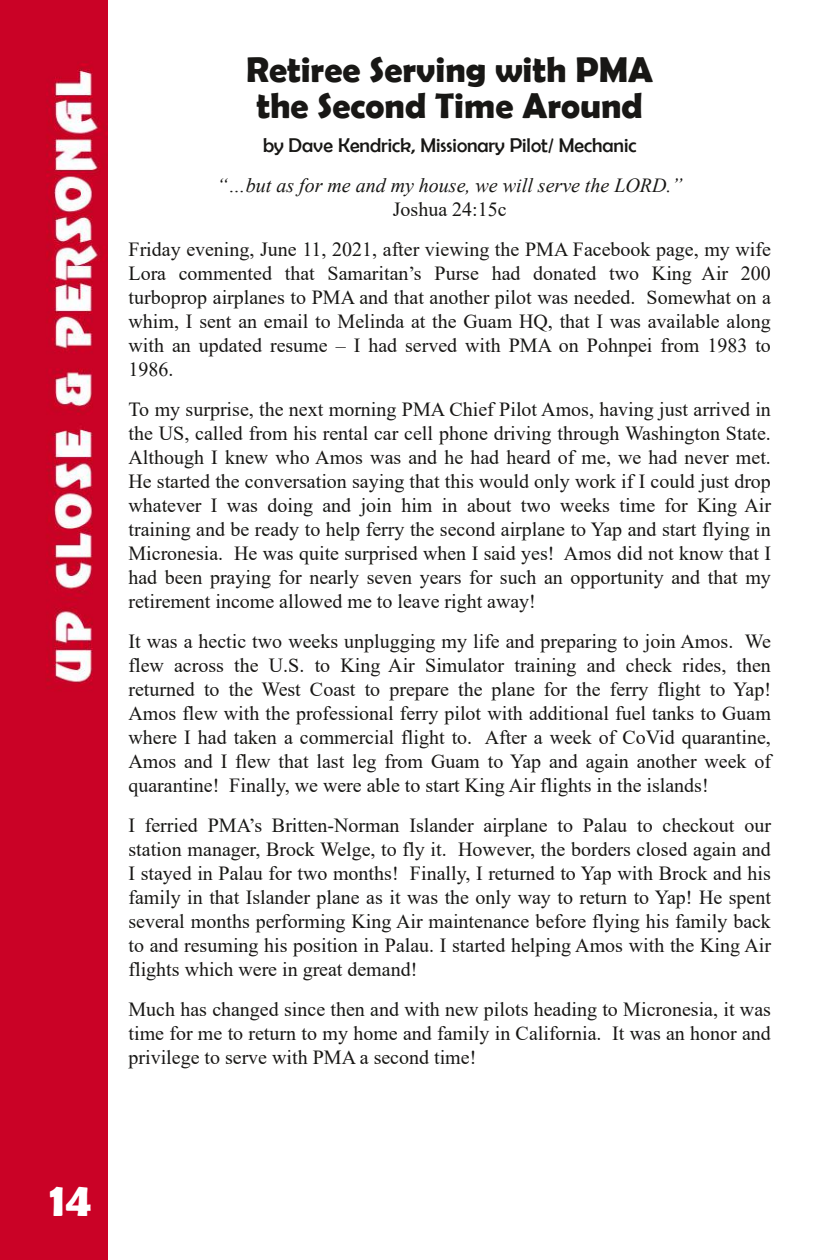
<style>
.page{position:relative;width:828px;height:1260px;background:#fff}
.page>*{position:absolute;margin:0;border:0;box-sizing:border-box;transform-origin:0 0}
.t1{font:700 48px "Berlin Sans FB Demi";color:#fff}
.t2{font:700 36px/36px "Berlin Sans FB Demi";color:#181715}
.t3{font:20px/24px "Times New Roman";color:#181715;text-align:justify}
.t4{font:italic 20px "Times New Roman";color:#181715}
.t5{font:20px "Berlin Sans FB";color:#181715}
</style>
<div class="page">
<img style="left:0;top:0;width:108px;height:1260px">
<h2 class="t2" style="left:246px;top:51px;width:408px">Retiree Serving with PMA the Second Time Around</h2>
<p class="t5" style="left:263px;top:134px;width:375px">by Dave Kendrick, Missionary Pilot/ Mechanic</p>
<p class="t4" style="left:217px;top:175px;width:467px">“…but as for me and my house, we will serve the LORD.”</p>
<p class="t3" style="left:128px;top:190px;width:644px;line-height:40px;text-align:center">Joshua 24:15c<br>Friday evening, June 11, 2021, after viewing the PMA Facebook page, my wife</p>
<p class="t3" style="left:128px;top:262px;width:644px">Lora commented that Samaritan’s Purse had donated two King Air 200 turboprop airplanes to PMA and that another pilot was needed. Somewhat on a whim, I sent an email to Melinda at the Guam HQ, that I was available along with an updated resume – I had served with PMA on Pohnpei from 1983 to 1986.</p>
<p class="t3" style="left:128px;top:398px;width:644px">To my surprise, the next morning PMA Chief Pilot Amos, having just arrived in the US, called from his rental car cell phone driving through Washington State.<br>Although I knew who Amos was and he had heard of me, we had never met.<br>He started the conversation saying that this would only work if I could just drop whatever I was doing and join him in about two weeks time for King Air training and be ready to help ferry the second airplane to Yap and start flying in Micronesia. He was quite surprised when I said yes! Amos did not know that I had been praying for nearly seven years for such an opportunity and that my retirement income allowed me to leave right away!</p>
<p class="t3" style="left:128px;top:630px;width:644px">It was a hectic two weeks unplugging my life and preparing to join Amos. We flew across the U.S. to King Air Simulator training and check rides, then returned to the West Coast to prepare the plane for the ferry flight to Yap!<br>Amos flew with the professional ferry pilot with additional fuel tanks to Guam where I had taken a commercial flight to. After a week of CoVid quarantine, Amos and I flew that last leg from Guam to Yap and again another week of quarantine! Finally, we were able to start King Air flights in the islands!</p>
<p class="t3" style="left:128px;top:814px;width:644px">I ferried PMA’s Britten-Norman Islander airplane to Palau to checkout our station manager, Brock Welge, to fly it. However, the borders closed again and I stayed in Palau for two months! Finally, I returned to Yap with Brock and his family in that Islander plane as it was the only way to return to Yap! He spent several months performing King Air maintenance before flying his family back to and resuming his position in Palau. I started helping Amos with the King Air flights which were in great demand!</p>
<p class="t3" style="left:128px;top:998px;width:644px">Much has changed since then and with new pilots heading to Micronesia, it was time for me to return to my home and family in California. It was an honor and privilege to serve with PMA a second time!</p>
<h1 class="t1" style="left:50px;top:1172px;width:43px">14</h1>
</div>
